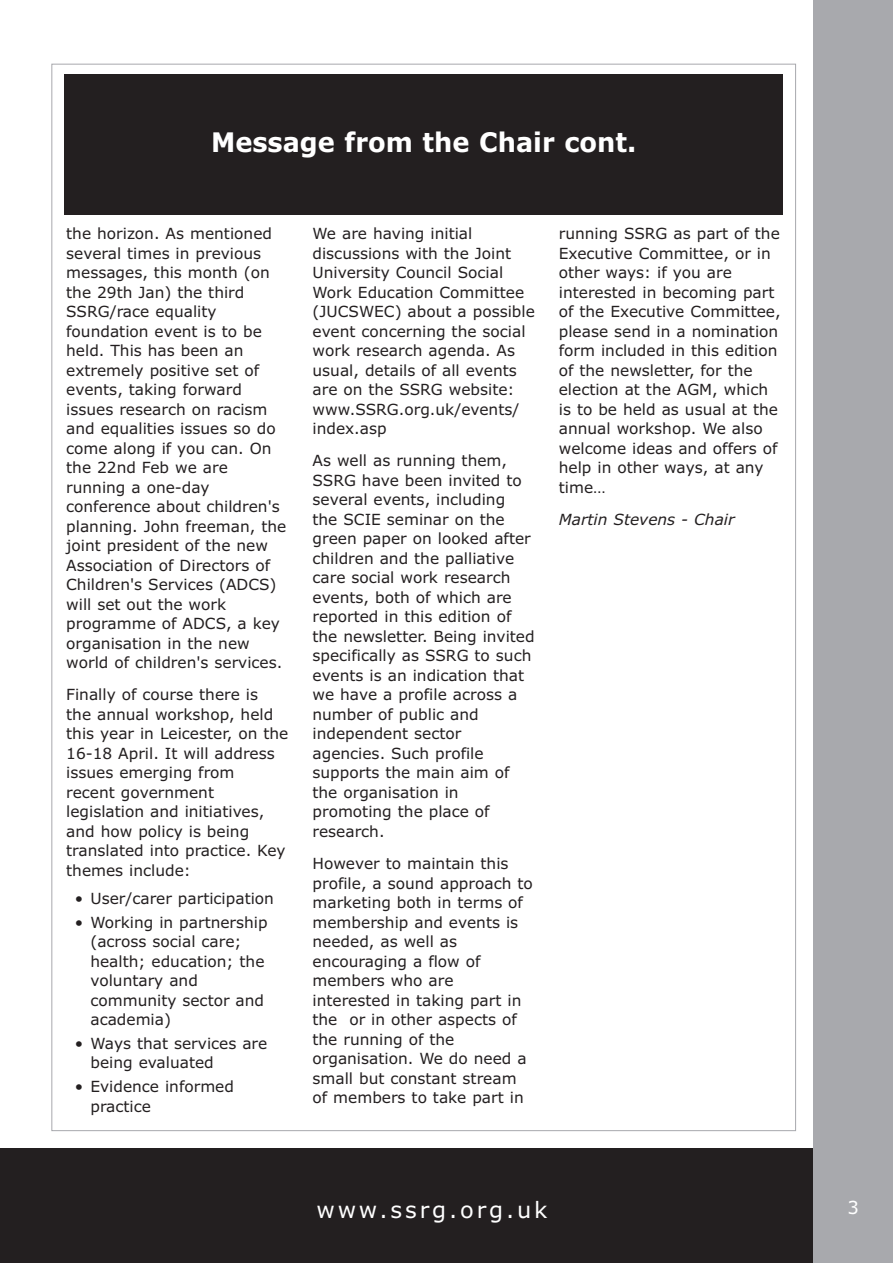
<style>
.page{position:relative;width:893px;height:1263px;background:#fff}
.page>*{position:absolute;margin:0;border:0;box-sizing:border-box;transform-origin:0 0}
.t1{font:700 27px "Verdana";color:#fff;scale:.95 1}
.t2{font:22.5px "Verdana";letter-spacing:.125em;color:#fff}
.t3{font:18px "Verdana";color:#fff}
.t4{font:15.3px/19.5px "Verdana";color:#231f20}
.t5{font:italic 15.3px "Verdana";color:#231f20}
</style>
<div class="page">
<div style="left:0;top:1148px;width:839px;height:115px;background:#231f20"></div>
<div style="left:813px;top:0;width:79px;height:1263px;background:#a8a9ad"></div>
<div style="left:64px;top:74px;width:719px;height:141px;background:#231f20"></div>
<h1 class="t1" style="left:211px;top:132px;width:449px">Message from the Chair cont.</h1>
<p class="t4" style="left:66px;top:225px;width:222px">the horizon. As mentioned several times in previous messages, this month (on the 29th Jan) the third<br>SSRG/race equality foundation event is to be held. This has been an extremely positive set of events, taking forward issues research on racism and equalities issues so do come along if you can. On the 22nd Feb we are running a one-day conference about children's planning. John freeman, the joint president of the new<br>Association of Directors of<br>Children's Services (ADCS) will set out the work programme of ADCS, a key organisation in the new world of children's services.</p>
<p class="t4" style="left:66px;top:686px;width:224px">Finally of course there is<br>the annual workshop, held this year in Leicester, on the<br>16-18 April. It will address issues emerging from<br>recent government legislation and initiatives, and how policy is being translated into practice. Key themes include:</p>
<p class="t4" style="left:75px;top:890px;width:200px">• User/carer participation</p>
<p class="t4" style="left:90px;top:914px;width:179px;text-indent:-15px">• Working in partnership (across social care; health; education; the voluntary and community sector and academia)</p>
<p class="t4" style="left:90px;top:1035px;width:178px;text-indent:-15px">• Ways that services are being evaluated</p>
<p class="t4" style="left:90px;top:1078px;width:145px;text-indent:-15px">• Evidence informed practice</p>
<p class="t4" style="left:312px;top:225px;width:224px">We are having initial discussions with the Joint<br>University Council Social<br>Work Education Committee (JUCSWEC) about a possible event concerning the social work research agenda. As usual, details of all events are on the SSRG website: www.SSRG.org.uk/events/ index.asp</p>
<p class="t4" style="left:312px;top:452px;width:224px">As well as running them,<br>SSRG have been invited to several events, including<br>the SCIE seminar on the green paper on looked after children and the palliative care social work research events, both of which are reported in this edition of the newsletter. Being invited specifically as SSRG to such events is an indication that we have a profile across a number of public and independent sector agencies. Such profile supports the main aim of the organisation in promoting the place of research.</p>
<p class="t4" style="left:312px;top:855px;width:222px">However to maintain this profile, a sound approach to marketing both in terms of membership and events is needed, as well as encouraging a flow of members who are interested in taking part in the or in other aspects of the running of the organisation. We do need a small but constant stream of members to take part in</p>
<p class="t4" style="left:559px;top:225px;width:223px">running SSRG as part of the<br>Executive Committee, or in other ways: if you are interested in becoming part of the Executive Committee, please send in a nomination form included in this edition of the newsletter, for the election at the AGM, which is to be held as usual at the annual workshop. We also welcome ideas and offers of help in other ways, at any time…</p>
<p class="t5" style="left:559px;top:513px;width:177px">Martin Stevens - Chair</p>
<h2 class="t2" style="left:316px;top:1201px;width:232px">www.ssrg.org.uk</h2>
<p class="t3" style="left:847px;top:1201px;width:13px">3</p>
</div>
